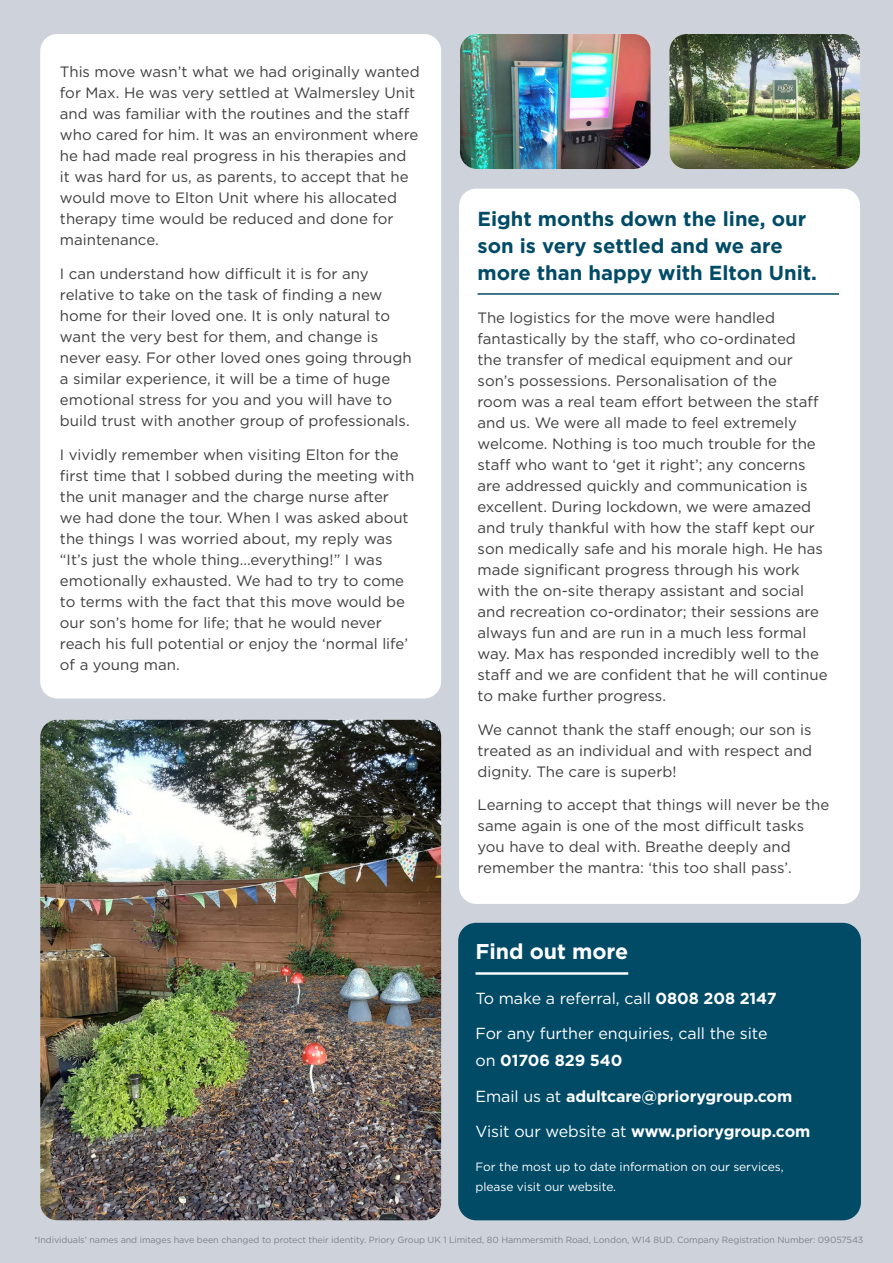
<style>
.page{position:relative;width:893px;height:1263px;background:#ced3db}
.page>*{position:absolute;margin:0;border:0;box-sizing:border-box;transform-origin:0 0}
.t1{font:700 21.45px "Gotham";letter-spacing:-.005em;color:#fff}
.t2{font:700 20.25px/27px "Gotham";color:#014b67}
.t3{font:16.05px/27px "Gotham";letter-spacing:-.005em;color:#fff}
.t4{font:700 16.05px "Gotham";letter-spacing:-.005em;color:#fff}
.t5{font:15px/21px "Gotham";color:#3e3e3f}
.t6{font:12px/20.7px "Gotham";letter-spacing:-.005em;color:#fff}
.t7{font:9px "Gotham";letter-spacing:-.01em;color:#808285}
.s1{font-weight:700}
.s2{font-weight:400}
</style>
<div class="page">
<div style="left:40px;top:34px;width:401px;height:664px;background:#fff;border-radius:17px"></div>
<img style="left:40px;top:720px;width:401px;height:500px">
<img style="left:460px;top:34px;width:191px;height:135px">
<img style="left:669px;top:34px;width:191px;height:135px">
<div style="left:459px;top:189px;width:401px;height:715px;background:#fff;border-radius:17px"></div>
<div style="left:458px;top:923px;width:403px;height:297px;background:#014b67;border-radius:18px"></div>
<hr style="left:476px;top:972px;width:152px;height:3px;background:#fff">
<hr style="left:477px;top:293px;width:362px;height:2px;background:#014b67">
<p class="t5" style="left:60px;top:61px;width:361px">This move wasn’t what we had originally wanted for Max. He was very settled at Walmersley Unit and was familiar with the routines and the staff who cared for him. It was an environment where he had made real progress in his therapies and it was hard for us, as parents, to accept that he would move to Elton Unit where his allocated therapy time would be reduced and done for maintenance.</p>
<p class="t5" style="left:60px;top:263px;width:353px">I can understand how difficult it is for any relative to take on the task of finding a new home for their loved one. It is only natural to want the very best for them, and change is never easy. For other loved ones going through a similar experience, it will be a time of huge emotional stress for you and you will have to build trust with another group of professionals.</p>
<p class="t5" style="left:60px;top:444px;width:356px">I vividly remember when visiting Elton for the first time that I sobbed during the meeting with the unit manager and the charge nurse after<br>we had done the tour. When I was asked about the things I was worried about, my reply was “It’s just the whole thing...everything!” I was emotionally exhausted. We had to try to come to terms with the fact that this move would be our son’s home for life; that he would never reach his full potential or enjoy the ‘normal life’ of a young man.</p>
<p class="t2" style="left:477px;top:206px;width:341px">Eight months down the line, our son is very settled and we are more than happy with Elton Unit.</p>
<p class="t5" style="left:477px;top:307px;width:352px">The logistics for the move were handled fantastically by the staff, who co-ordinated<br>the transfer of medical equipment and our son’s possessions. Personalisation of the<br>room was a real team effort between the staff and us. We were all made to feel extremely welcome. Nothing is too much trouble for the staff who want to ‘get it right’; any concerns are addressed quickly and communication is excellent. During lockdown, we were amazed and truly thankful with how the staff kept our son medically safe and his morale high. He has made significant progress through his work with the on-site therapy assistant and social and recreation co-ordinator; their sessions are always fun and are run in a much less formal way. Max has responded incredibly well to the staff and we are confident that he will continue to make further progress.</p>
<p class="t5" style="left:477px;top:718px;width:336px;text-align:justify">We cannot thank the staff enough; our son is treated as an individual and with respect and dignity. The care is superb!</p>
<p class="t5" style="left:477px;top:794px;width:353px">Learning to accept that things will never be the same again is one of the most difficult tasks you have to deal with. Breathe deeply and remember the mantra: ‘this too shall pass’.</p>
<p class="t1" style="left:476px;top:937px;width:154px">Find out more</p>
<p class="t3" style="left:476px;top:984px;width:303px">To make a referral, call <span class="s1">0808 208 2147</span></p>
<p class="t3" style="left:476px;top:1020px;width:294px">For any further enquiries, call the site on <span class="s1">01706 829 540</span></p>
<p class="t4" style="left:476px;top:1085px;width:318px"><span class="s2">Email us at</span> adultcare@priorygroup.com</p>
<p class="t4" style="left:476px;top:1121px;width:336px"><span class="s2">Visit our website at</span> www.priorygroup.com</p>
<p class="t6" style="left:476px;top:1156px;width:310px">For the most up to date information on our services, please visit our website.</p>
<p class="t7" style="left:34px;top:1233px;width:831px">*Individuals’ names and images have been changed to protect their identity. Priory Group UK 1 Limited, 80 Hammersmith Road, London, W14 8UD. Company Registration Number: 09057543</p>
</div>
